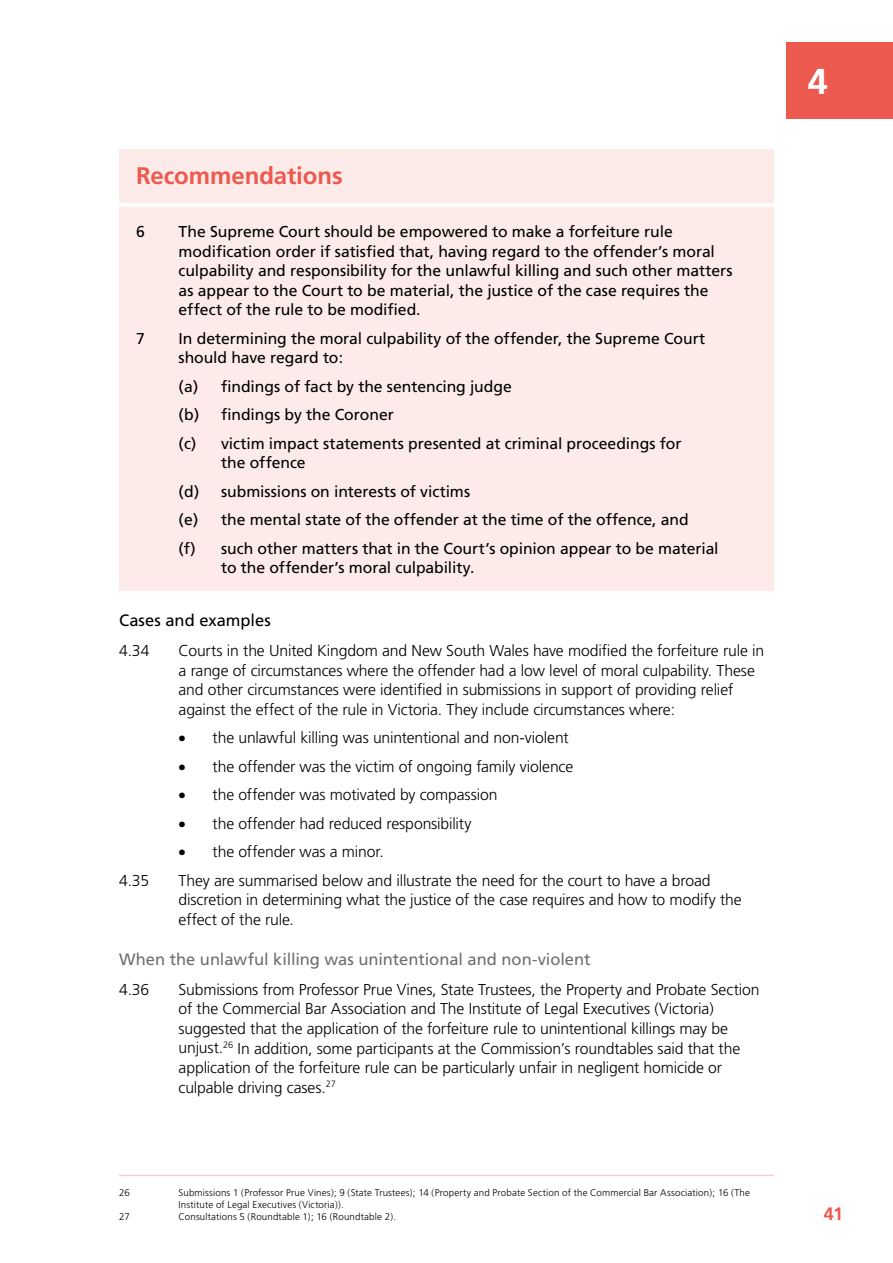
<style>
.page{position:relative;width:893px;height:1263px;background:#fff}
.page>*{position:absolute;margin:0;border:0;box-sizing:border-box;transform-origin:0 0}
.t1{font:700 36px "Frutiger";color:#fff}
.t2{font:700 24px "Frutiger";letter-spacing:-.005em;color:#ec5a4f}
.t3{font:700 18px "Frutiger";color:#ec5a4f}
.t4{font:16.5px "Frutiger";letter-spacing:-.005em;color:#6d6e71}
.t5{font:16.5px "Frutiger";color:#000}
.t6{font:300 15.75px/19.5px "Frutiger";letter-spacing:-.01em;color:#000}
.t7{font:15.75px/19.5px "Frutiger";letter-spacing:-.005em;color:#000}
.t8{font:300 9.75px/12px "Frutiger";letter-spacing:.015em;color:#000}
</style>
<div class="page">
<div style="left:787px;top:43px;width:106px;height:76px;background:#ec5a4f"></div>
<div style="left:119px;top:149px;width:655px;height:441px;background:#fdebea"></div>
<hr style="left:94px;top:203px;width:718px;height:4px;background:#fff">
<hr style="left:119px;top:1175px;width:655px;height:1px;background:#f9ceca">
<h2 class="t2" style="left:136px;top:161px;width:208px">Recommendations</h2>
<p class="t7" style="left:136px;top:222px;width:10px">6</p>
<p class="t7" style="left:179px;top:222px;width:556px">The Supreme Court should be empowered to make a forfeiture rule modification order if satisfied that, having regard to the offender’s moral culpability and responsibility for the unlawful killing and such other matters as appear to the Court to be material, the justice of the case requires the effect of the rule to be modified.</p>
<p class="t7" style="left:136px;top:329px;width:10px">7</p>
<p class="t7" style="left:179px;top:329px;width:528px">In determining the moral culpability of the offender, the Supreme Court should have regard to:</p>
<p class="t7" style="left:179px;top:372px;width:504px;line-height:28.5px">(a) findings of fact by the sentencing judge<br>(b) findings by the Coroner<br>(c) victim impact statements presented at criminal proceedings for</p>
<p class="t7" style="left:179px;top:449px;width:542px;line-height:28.5px;text-indent:43px">the offence<br>(d) submissions on interests of victims<br>(e) the mental state of the offender at the time of the offence, and<br>(f) such other matters that in the Court’s opinion appear to be material</p>
<p class="t7" style="left:221px;top:558px;width:255px">to the offender’s moral culpability.</p>
<p class="t5" style="left:119px;top:611px;width:153px">Cases and examples</p>
<p class="t6" style="left:119px;top:641px;width:32px">4.34</p>
<p class="t6" style="left:179px;top:641px;width:587px">Courts in the United Kingdom and New South Wales have modified the forfeiture rule in a range of circumstances where the offender had a low level of moral culpability. These and other circumstances were identified in submissions in support of providing relief against the effect of the rule in Victoria. They include circumstances where:</p>
<p class="t6" style="left:179px;top:728px;width:392px">• the unlawful killing was unintentional and non-violent</p>
<p class="t6" style="left:179px;top:757px;width:396px">• the offender was the victim of ongoing family violence</p>
<p class="t6" style="left:179px;top:785px;width:320px">• the offender was motivated by compassion</p>
<p class="t6" style="left:179px;top:814px;width:294px">• the offender had reduced responsibility</p>
<p class="t6" style="left:179px;top:842px;width:207px">• the offender was a minor.</p>
<p class="t6" style="left:119px;top:871px;width:32px">4.35</p>
<p class="t6" style="left:179px;top:871px;width:565px">They are summarised below and illustrate the need for the court to have a broad discretion in determining what the justice of the case requires and how to modify the effect of the rule.</p>
<p class="t4" style="left:119px;top:949px;width:473px">When the unlawful killing was unintentional and non-violent</p>
<p class="t6" style="left:119px;top:980px;width:32px">4.36</p>
<p class="t6" style="left:179px;top:980px;width:582px">Submissions from Professor Prue Vines, State Trustees, the Property and Probate Section of the Commercial Bar Association and The Institute of Legal Executives (Victoria) suggested that the application of the forfeiture rule to unintentional killings may be unjust.<sup>26</sup> In addition, some participants at the Commission’s roundtables said that the application of the forfeiture rule can be particularly unfair in negligent homicide or culpable driving cases.<sup>27</sup></p>
<p class="t8" style="left:119px;top:1187px;width:12px">26</p>
<p class="t8" style="left:179px;top:1187px;width:573px">Submissions 1 (Professor Prue Vines); 9 (State Trustees); 14 (Property and Probate Section of the Commercial Bar Association); 16 (The<br>Institute of Legal Executives (Victoria)).</p>
<p class="t8" style="left:119px;top:1211px;width:12px">27</p>
<p class="t8" style="left:179px;top:1211px;width:219px">Consultations 5 (Roundtable 1); 16 (Roundtable 2).</p>
<h1 class="t1" style="left:808px;top:61px;width:22px">4</h1>
<p class="t3" style="left:824px;top:1203px;width:21px">41</p>
</div>
